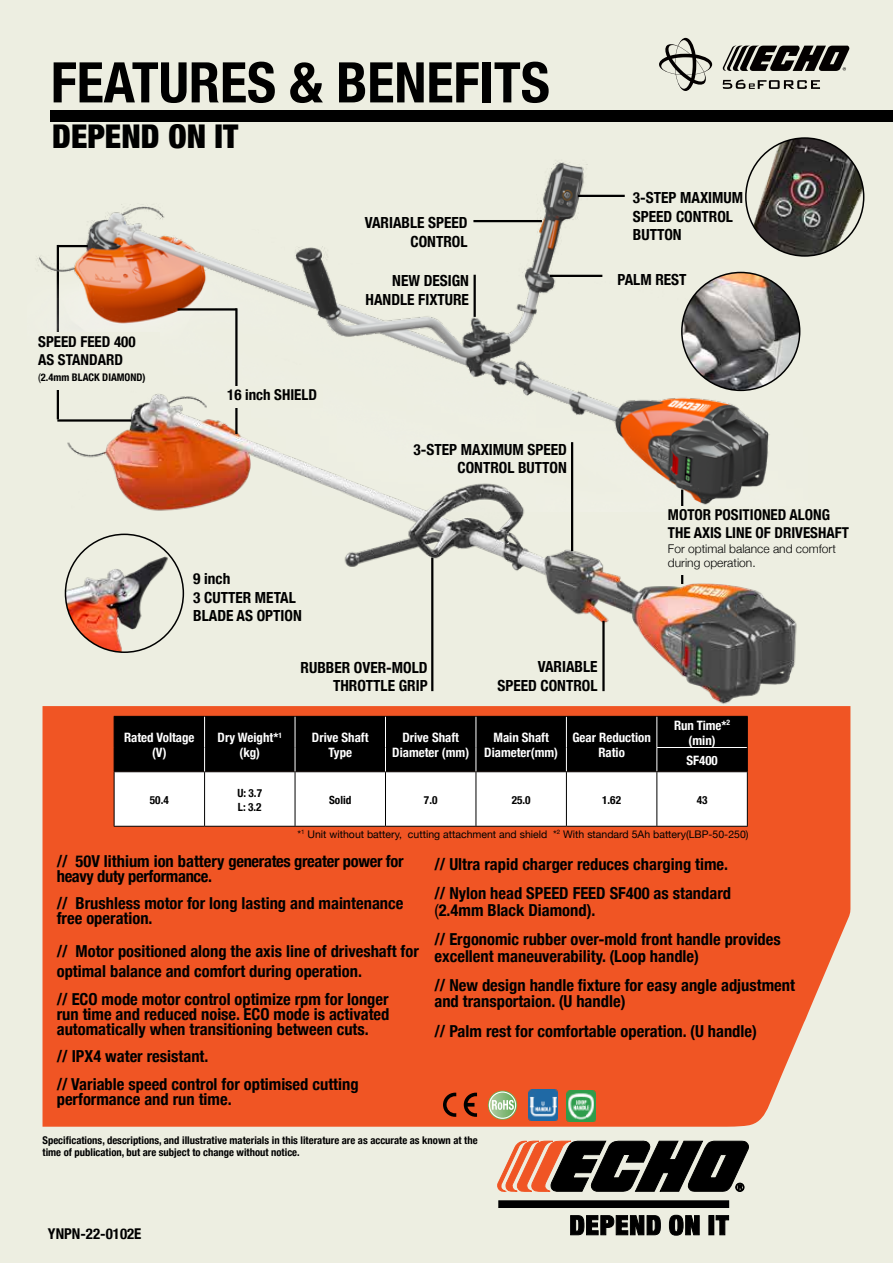
<style>
.page{position:relative;width:893px;height:1263px;background:#edeee1}
.page>*{position:absolute;margin:0;border:0;box-sizing:border-box;transform-origin:0 0}
.t1{font:700 condensed 56.1px "Helvetica Neue";color:#000}
.t2{font:900 condensed 32.7px "Helvetica Neue";color:#000}
.t3{font:700 condensed 16.5px/29.2px "Helvetica Neue";color:#000}
.t4{font:700 condensed 16.5px/15px "Helvetica Neue";letter-spacing:-.02em;color:#000}
.t5{font:700 condensed 15.3px/18.3px "Helvetica Neue";color:#000;text-align:right}
.t6{font:700 condensed 15px/18px "Helvetica Neue";color:#000}
.t7{font:700 condensed 14.85px "Helvetica Neue";color:#000}
.t8{font:700 condensed 12.9px/15.5px "Helvetica Neue";color:#fff;text-align:center}
.t9{font:300 12px/14.4px "Helvetica Neue";color:#000}
.t10{font:700 condensed 11.25px/13.5px "Helvetica Neue";color:#000}
.t11{font:700 condensed 10.65px/12px "Helvetica Neue";color:#000}
.t12{font:10.5px "Helvetica Neue";color:#000}
.t13{font:700 condensed 10.5px "Helvetica Neue";color:#000}
.s1{font-weight:400;font-stretch:normal}
</style>
<div class="page">
<div style="left:43px;top:706px;width:807px;height:421px;background:#f05524"></div>
<div style="left:51px;top:110px;width:842px;height:12px;background:#000"></div>
<hr style="left:114px;top:826px;width:91px;height:1px;background:#000">
<hr style="left:205px;top:826px;width:90px;height:1px;background:#000">
<hr style="left:295px;top:826px;width:90px;height:1px;background:#000">
<hr style="left:385px;top:826px;width:91px;height:1px;background:#000">
<hr style="left:476px;top:826px;width:90px;height:1px;background:#000">
<hr style="left:566px;top:826px;width:91px;height:1px;background:#000">
<hr style="left:657px;top:826px;width:91px;height:1px;background:#000">
<svg style="left:114px;top:724px;width:634px;height:102px;background:#858585"></svg>
<svg style="left:497px;top:1140px;width:252px;height:52px"></svg>
<div style="left:499px;top:1201px;width:230px;height:6px;background:#000"></div>
<div style="left:499px;top:1200px;width:230px;height:8px;border:1px solid #000"></div>
<svg style="left:570px;top:1215px;width:91px;height:20px;background:#383835"></svg>
<svg style="left:669px;top:1215px;width:31px;height:20px"></svg>
<div style="left:709px;top:1215px;width:5px;height:20px;background:#000"></div>
<svg style="left:716px;top:1215px;width:13px;height:20px"></svg>
<img style="left:65px;top:511px;width:780px;height:213px">
<hr style="left:431px;top:557px;width:2px;height:134px;background:#000">
<svg style="left:488px;top:1090px;width:29px;height:30px"></svg>
<img style="left:489px;top:1091px;width:27px;height:28px;border-radius:14px">
<svg style="left:492px;top:1100px;width:22px;height:10px"></svg>
<div style="left:489px;top:1091px;width:27px;height:28px;border:1px solid #fff;border-radius:50%"></div>
<img style="left:529px;top:1090px;width:28px;height:30px">
<img style="left:36px;top:137px;width:765px;height:374px">
<hr style="left:578px;top:195px;width:47px;height:2px;background:#000">
<svg style="left:443px;top:1093px;width:13px;height:24px"></svg>
<svg style="left:464px;top:1093px;width:13px;height:24px"></svg>
<img style="left:567px;top:1091px;width:29px;height:30px">
<img style="left:65px;top:534px;width:118px;height:118px;border-radius:59px">
<div style="left:65px;top:534px;width:119px;height:119px;border:2px solid #000;border-radius:50%"></div>
<img style="left:746px;top:138px;width:118px;height:118px;border-radius:59px">
<div style="left:745px;top:137px;width:119px;height:120px;border:2px solid #000;border-radius:50%"></div>
<hr style="left:550px;top:275px;width:52px;height:2px;background:#000">
<img style="left:682px;top:272px;width:118px;height:118px;border-radius:59px">
<div style="left:681px;top:272px;width:119px;height:119px;border:2px solid #000;border-radius:50%"></div>
<hr style="left:473px;top:220px;width:69px;height:2px;background:#000">
<hr style="left:602px;top:621px;width:3px;height:70px;background:#000">
<hr style="left:474px;top:275px;width:2px;height:42px;background:#000">
<hr style="left:681px;top:489px;width:2px;height:95px;background:#000">
<hr style="left:571px;top:442px;width:2px;height:109px;background:#000">
<hr style="left:235px;top:308px;width:3px;height:126px;background:#000">
<hr style="left:178px;top:308px;width:59px;height:3px;background:#000">
<hr style="left:57px;top:245px;width:31px;height:2px;background:#000">
<hr style="left:57px;top:419px;width:74px;height:3px;background:#000">
<div style="left:38px;top:332px;width:122px;height:57px;background:#edeee1"></div>
<div style="left:227px;top:386px;width:96px;height:22px;background:#edeee1"></div>
<div style="left:668px;top:506px;width:201px;height:68px;background:#edeee1"></div>
<svg style="left:659px;top:38px;width:53px;height:53px"></svg>
<svg style="left:722px;top:46px;width:127px;height:25px"></svg>
<svg style="left:723px;top:80px;width:97px;height:9px"></svg>
<h1 class="t1" style="left:51px;top:36px;width:501px">FEATURES &amp; BENEFITS</h1>
<h2 class="t2" style="left:52px;top:110px;width:187px">DEPEND ON IT</h2>
<p class="t6" style="left:38px;top:331px;width:99px">SPEED FEED 400<br>AS STANDARD</p>
<p class="t13" style="left:38px;top:368px;width:109px"><span class="s1">(</span>2.4mm BLACK DIAMOND)</p>
<p class="t6" style="left:227px;top:385px;width:91px">16 inch SHIELD</p>
<p class="t5" style="left:193px;top:568px;width:110px;text-align:left">9 inch<br>3 CUTTER METAL<br>BLADE AS OPTION</p>
<p class="t5" style="left:365px;top:213px;width:104px">VARIABLE SPEED<br>CONTROL</p>
<p class="t5" style="left:366px;top:271px;width:105px">NEW DESIGN<br>HANDLE FIXTURE</p>
<p class="t5" style="left:414px;top:439px;width:155px">3-STEP MAXIMUM SPEED<br>CONTROL BUTTON</p>
<p class="t5" style="left:300px;top:657px;width:129px">RUBBER OVER-MOLD<br>THROTTLE GRIP</p>
<p class="t5" style="left:497px;top:656px;width:102px">VARIABLE<br>SPEED CONTROL</p>
<p class="t5" style="left:633px;top:188px;width:112px;text-align:left">3-STEP MAXIMUM<br>SPEED CONTROL<br>BUTTON</p>
<p class="t5" style="left:617px;top:269px;width:71px">PALM REST</p>
<p class="t6" style="left:668px;top:505px;width:183px">MOTOR POSITIONED ALONG<br>THE AXIS LINE OF DRIVESHAFT</p>
<p class="t9" style="left:668px;top:540px;width:170px">For optimal balance and comfort during operation.</p>
<p class="t8" style="left:124px;top:729px;width:72px">Rated Voltage (V)</p>
<p class="t8" style="left:218px;top:729px;width:66px">Dry Weight*<sup>1 </sup>(kg)</p>
<p class="t8" style="left:312px;top:729px;width:58px">Drive Shaft<br>Type</p>
<p class="t8" style="left:392px;top:729px;width:78px">Drive Shaft<br>Diameter (mm)</p>
<p class="t8" style="left:484px;top:729px;width:75px">Main Shaft<br>Diameter(mm)</p>
<p class="t8" style="left:572px;top:729px;width:80px">Gear Reduction<br>Ratio</p>
<p class="t8" style="left:674px;top:716px;width:58px">Run Time*<sup>2 </sup>(min)</p>
<p class="t8" style="left:686px;top:752px;width:33px">SF400</p>
<p class="t10" style="left:150px;top:792px;width:20px">50.4</p>
<p class="t10" style="left:238px;top:785px;width:26px">U: 3.7<br>L: 3.2</p>
<p class="t10" style="left:329px;top:792px;width:24px">Solid</p>
<p class="t10" style="left:424px;top:792px;width:15px">7.0</p>
<p class="t10" style="left:512px;top:792px;width:20px">25.0</p>
<p class="t10" style="left:602px;top:792px;width:20px">1.62</p>
<p class="t10" style="left:697px;top:792px;width:12px">43</p>
<p class="t12" style="left:298px;top:826px;width:453px">*<sup>1</sup> Unit without battery, cutting attachment and shield *<sup>2</sup> With standard 5Ah battery(LBP-50-250)</p>
<p class="t4" style="left:57px;top:852px;width:348px">// 50V lithium ion battery generates greater power for heavy duty performance.</p>
<p class="t3" style="left:57px;top:895px;width:348px;line-height:15px">// Brushless motor for long lasting and maintenance free operation.</p>
<p class="t3" style="left:57px;top:940px;width:364px;line-height:19.8px">// Motor positioned along the axis line of driveshaft for optimal balance and comfort during operation.</p>
<p class="t3" style="left:57px;top:990px;width:334px;line-height:15px;text-align:justify">// ECO mode motor control optimize rpm for longer run time and reduced noise. ECO mode is activated automatically when transitioning between cuts.</p>
<p class="t3" style="left:57px;top:1041px;width:303px;line-height:27.8px">// IPX4 water resistant.<br>// Variable speed control for optimised cutting</p>
<p class="t3" style="left:57px;top:1083px;width:176px">performance and run time.</p>
<p class="t11" style="left:43px;top:1133px;width:437px">Specifications, descriptions, and illustrative materials in this literature are as accurate as known at the time of publication, but are subject to change without notice.</p>
<p class="t3" style="left:434px;top:848px;width:298px">// Ultra rapid charger reduces charging time. // Nylon head SPEED FEED SF400 as standard</p>
<p class="t3" style="left:434px;top:894px;width:348px"><span class="s1">(</span>2.4mm Black Diamond).<br>// Ergonomic rubber over-mold front handle provides</p>
<p class="t3" style="left:434px;top:940px;width:362px">excellent maneuverability. (Loop handle)<br>// New design handle fixture for easy angle adjustment</p>
<p class="t3" style="left:434px;top:986px;width:324px">and transportaion. (U handle)<br>// Palm rest for comfortable operation. (U handle)</p>
<p class="t7" style="left:48px;top:1221px;width:95px">YNPN-22-0102E</p>
</div>
